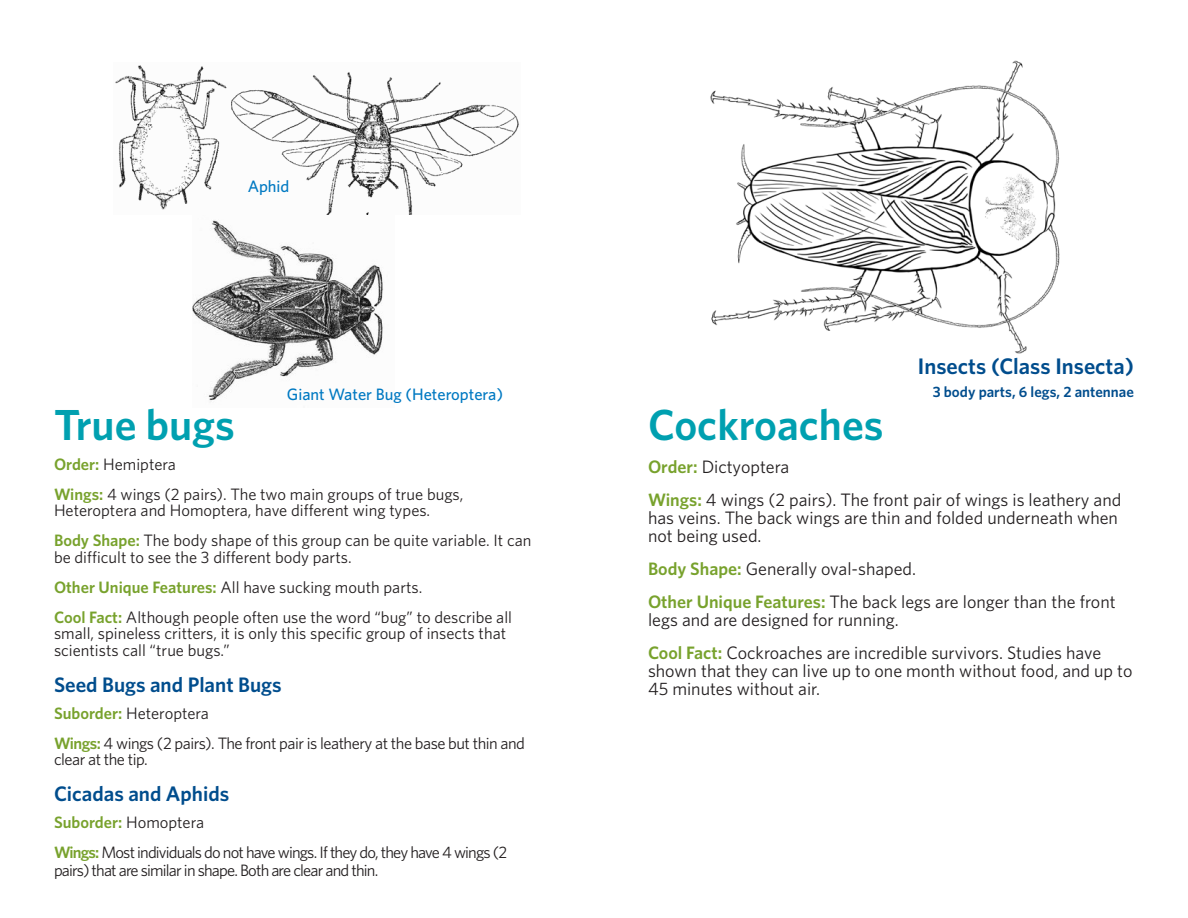
<style>
.page{position:relative;width:1188px;height:918px;background:#fff}
.page>*{position:absolute;margin:0;border:0;box-sizing:border-box;transform-origin:0 0}
.t1{font:600 43.5px "Whitney HTF";color:#00a0b0}
.t2{font:600 22.5px "Whitney HTF";color:#004d8d}
.t3{font:600 21px "Whitney HTF";color:#004d8d}
.t4{font:18px/33px "Whitney HTF";color:#231f20}
.t5{font:16.5px/30px "Whitney HTF";color:#231f20}
.t6{font:16.5px/30px "Whitney HTF";letter-spacing:-.05em;color:#231f20}
.t7{font:16.5px/30px "Whitney HTF";letter-spacing:-.03em;color:#231f20}
.t8{font:500 16.5px "Whitney HTF";color:#0079c2}
.t9{font:600 15px "Whitney HTF";color:#004d8d}
.s1{font-weight:600;color:#78a22d}
</style>
<div class="page">
<img style="left:192px;top:220px;width:191px;height:182px">
<img style="left:115px;top:65px;width:404px;height:150px">
<img style="left:710px;top:60px;width:350px;height:294px">
<p class="t8" style="left:248px;top:176px;width:43px">Aphid</p>
<p class="t8" style="left:287px;top:384px;width:218px">Giant Water Bug (Heteroptera)</p>
<h1 class="t1" style="left:54px;top:398px;width:182px">True bugs</h1>
<p class="t5" style="left:54px;top:449px;width:411px"><span class="s1">Order:</span> Hemiptera<br><span class="s1">Wings:</span> 4 wings (2 pairs). The two main groups of true bugs,</p>
<p class="t5" style="left:54px;top:495px;width:479px">Heteroptera and Homoptera, have different wing types.<br><span class="s1">Body Shape:</span> The body shape of this group can be quite variable. It can</p>
<p class="t5" style="left:54px;top:542px;width:460px">be difficult to see the 3 different body parts.<br><span class="s1">Other Unique Features:</span> All have sucking mouth parts.<br><span class="s1">Cool Fact:</span> Although people often use the word “bug” to describe all</p>
<p class="t5" style="left:54px;top:625px;width:454px;line-height:16.5px">small, spineless critters, it is only this specific group of insects that scientists call “true bugs.”</p>
<p class="t3" style="left:54px;top:672px;width:229px">Seed Bugs and Plant Bugs</p>
<p class="t7" style="left:54px;top:698px;width:473px"><span class="s1">Suborder:</span> Heteroptera<br><span class="s1">Wings:</span> 4 wings (2 pairs). The front pair is leathery at the base but thin and</p>
<p class="t7" style="left:54px;top:744px;width:95px">clear at the tip.</p>
<p class="t3" style="left:54px;top:781px;width:177px">Cicadas and Aphids</p>
<p class="t6" style="left:54px;top:807px;width:455px"><span class="s1">Suborder:</span> Homoptera<br><span class="s1">Wings:</span> Most individuals do not have wings. If they do, they have 4 wings (2</p>
<p class="t6" style="left:54px;top:855px;width:326px">pairs) that are similar in shape. Both are clear and thin.</p>
<h2 class="t2" style="left:918px;top:353px;width:218px">Insects (Class Insecta)</h2>
<p class="t9" style="left:933px;top:383px;width:203px">3 body parts, 6 legs, 2 antennae</p>
<h1 class="t1" style="left:648px;top:398px;width:237px">Cockroaches</h1>
<p class="t4" style="left:648px;top:450px;width:475px"><span class="s1">Order:</span> Dictyoptera<br><span class="s1">Wings:</span> 4 wings (2 pairs). The front pair of wings is leathery and</p>
<p class="t4" style="left:648px;top:508px;width:472px;line-height:18px">has veins. The back wings are thin and folded underneath when not being used.</p>
<p class="t4" style="left:648px;top:552px;width:469px"><span class="s1">Body Shape:</span> Generally oval-shaped.<br><span class="s1">Other Unique Features:</span> The back legs are longer than the front</p>
<p class="t4" style="left:648px;top:603px;width:455px">legs and are designed for running.<br><span class="s1">Cool Fact:</span> Cockroaches are incredible survivors. Studies have</p>
<p class="t4" style="left:648px;top:661px;width:486px;line-height:18px">shown that they can live up to one month without food, and up to<br>45 minutes without air.</p>
</div>
